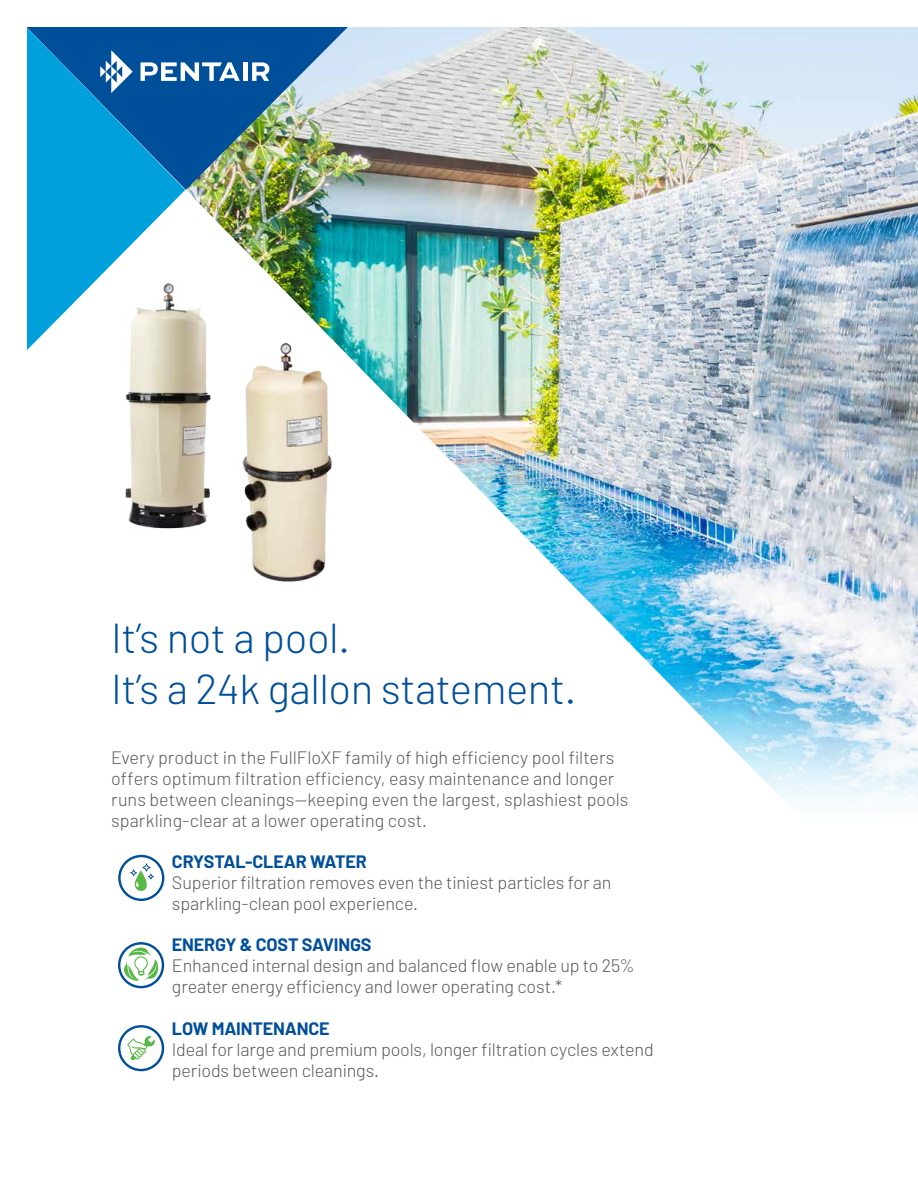
<style>
.page{position:relative;width:918px;height:1188px;background:#fff}
.page>*{position:absolute;margin:0;border:0;box-sizing:border-box;transform-origin:0 0}
.t1{font:300 42px/50.4px "Barlow";letter-spacing:-.01em;color:#004f9a}
.t2{font:300 18px/21px "Barlow";letter-spacing:-.005em;color:#58595b}
.t3{font:700 18px "Barlow";letter-spacing:-.01em;color:#004f9a}
</style>
<div class="page">
<img style="left:27px;top:27px;width:891px;height:1045px">
<img style="left:237px;top:340px;width:103px;height:250px">
<img style="left:111px;top:281px;width:112px;height:257px">
<svg style="left:118px;top:855px;width:46px;height:46px"></svg>
<svg style="left:118px;top:942px;width:46px;height:46px"></svg>
<svg style="left:118px;top:1025px;width:46px;height:46px"></svg>
<h1 class="t1" style="left:111px;top:612px;width:467px">It’s not a pool.<br>It’s a 24k gallon statement.</h1>
<p class="t2" style="left:111px;top:746px;width:519px">Every product in the FullFloXF family of high efficiency pool filters offers optimum filtration efficiency, easy maintenance and longer runs between cleanings—keeping even the largest, splashiest pools sparkling-clear at a lower operating cost.</p>
<p class="t3" style="left:172px;top:850px;width:196px">CRYSTAL-CLEAR WATER</p>
<p class="t2" style="left:172px;top:872px;width:441px">Superior filtration removes even the tiniest particles for an sparkling-clean pool experience.</p>
<p class="t3" style="left:172px;top:934px;width:201px">ENERGY &amp; COST SAVINGS</p>
<p class="t2" style="left:172px;top:955px;width:465px">Enhanced internal design and balanced flow enable up to 25% greater energy efficiency and lower operating cost.*</p>
<p class="t3" style="left:172px;top:1017px;width:159px">LOW MAINTENANCE</p>
<p class="t2" style="left:172px;top:1038px;width:483px">Ideal for large and premium pools, longer filtration cycles extend periods between cleanings.</p>
</div>
